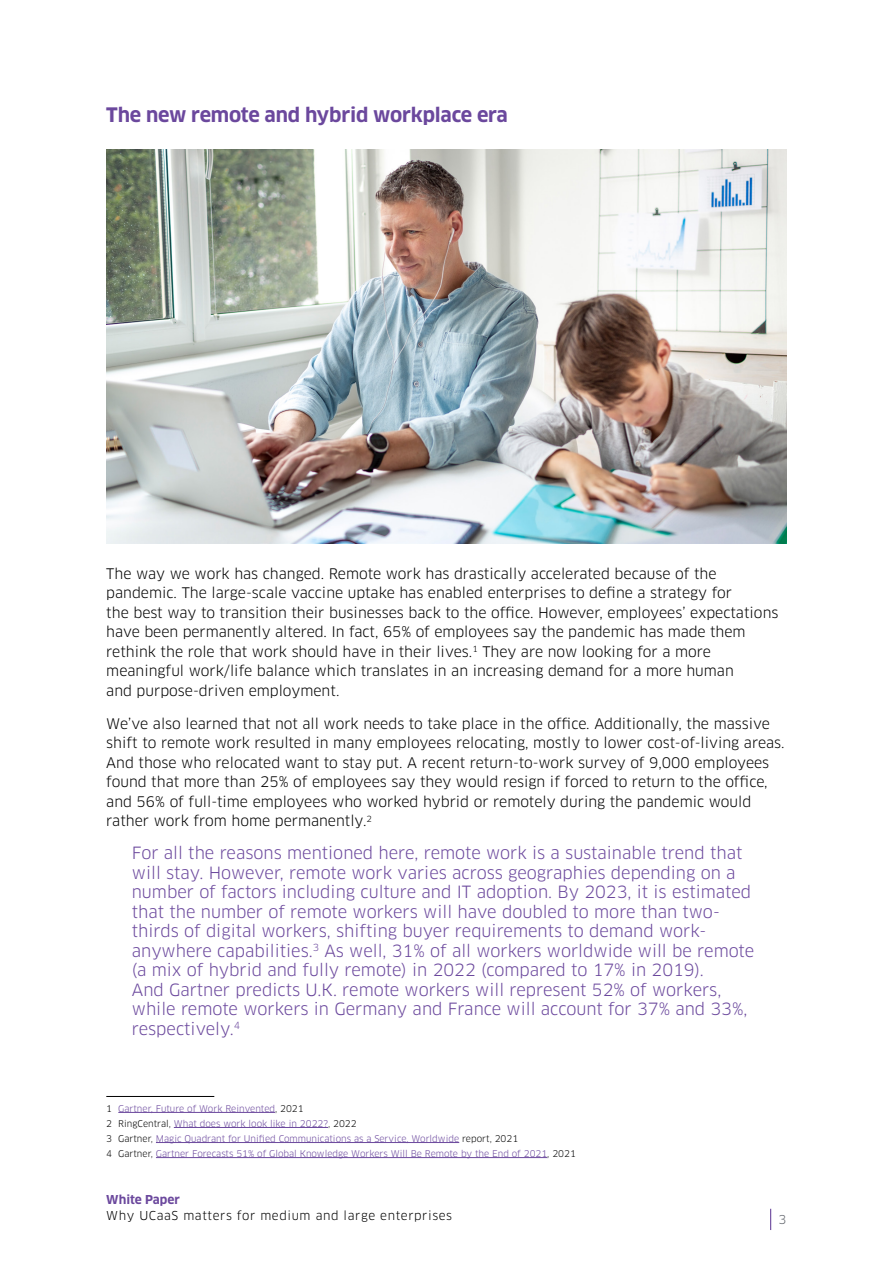
<style>
.page{position:relative;width:893px;height:1263px;background:#fff}
.page>*{position:absolute;margin:0;border:0;box-sizing:border-box;transform-origin:0 0}
.t1{font:700 19.5px "Clan OT";letter-spacing:-.01em;color:#6b489d}
.t2{font:16.5px/19.5px "Clan OT";color:#6b489d}
.t3{font:14.25px/19.5px "Clan OT";color:#000}
.t4{font:12px "Clan OT";letter-spacing:.05em;color:#000}
.t5{font:700 12px "Clan OT";color:#6b489d}
.t6{font:12px "Clan OT";color:#5f636a}
.t7{font:9px/15px "Clan OT";color:#6b489d}
.s1{color:#000}
</style>
<div class="page">
<svg style="left:770px;top:1209px;width:1px;height:21px"></svg>
<img style="left:106px;top:150px;width:681px;height:393px">
<hr style="left:106px;top:1096px;width:108px;height:1px;background:#000">
<hr style="left:118px;top:1112px;width:157px;height:1px;background:#6b489d">
<hr style="left:174px;top:1127px;width:154px;height:1px;background:#6b489d">
<hr style="left:156px;top:1142px;width:303px;height:1px;background:#6b489d">
<hr style="left:156px;top:1157px;width:391px;height:1px;background:#6b489d">
<h1 class="t1" style="left:106px;top:103px;width:403px">The new remote and hybrid workplace era</h1>
<p class="t3" style="left:106px;top:564px;width:674px">The way we work has changed. Remote work has drastically accelerated because of the pandemic. The large-scale vaccine uptake has enabled enterprises to define a strategy for<br>the best way to transition their businesses back to the office. However, employees’ expectations have been permanently altered. In fact, 65% of employees say the pandemic has made them rethink the role that work should have in their lives.<sup>1</sup> They are now looking for a more meaningful work/life balance which translates in an increasing demand for a more human<br>and purpose-driven employment.</p>
<p class="t3" style="left:106px;top:714px;width:680px">We’ve also learned that not all work needs to take place in the office. Additionally, the massive shift to remote work resulted in many employees relocating, mostly to lower cost-of-living areas.<br>And those who relocated want to stay put. A recent return-to-work survey of 9,000 employees found that more than 25% of employees say they would resign if forced to return to the office, and 56% of full-time employees who worked hybrid or remotely during the pandemic would rather work from home permanently.<sup>2</sup></p>
<p class="t2" style="left:132px;top:843px;width:624px">For all the reasons mentioned here, remote work is a sustainable trend that will stay. However, remote work varies across geographies depending on a number of factors including culture and IT adoption. By 2023, it is estimated that the number of remote workers will have doubled to more than two&shy;thirds of digital workers, shifting buyer requirements to demand work&shy;anywhere capabilities.<sup>3</sup> As well, 31% of all workers worldwide will be remote (a mix of hybrid and fully remote) in 2022 (compared to 17% in 2019).<br>And Gartner predicts U.K. remote workers will represent 52% of workers, while remote workers in Germany and France will account for 37% and 33%, respectively.<sup>4</sup></p>
<p class="t7" style="left:106px;top:1101px;width:471px"><span class="s1">1</span> Gartner, Future of Work Reinvented<span class="s1">, 2021<br>2 RingCentral,</span> What does work look like in 2022?<span class="s1">, 2022<br>3 Gartner,</span> Magic Quadrant for Unified Communications as a Service, Worldwide <span class="s1">report, 2021<br>4 Gartner,</span> Gartner Forecasts 51% of Global Knowledge Workers Will Be Remote by the End of 2021<span class="s1">, 2021</span></p>
<p class="t5" style="left:106px;top:1192px;width:75px">White Paper</p>
<p class="t4" style="left:106px;top:1209px;width:347px">Why UCaaS matters for medium and large enterprises</p>
<p class="t6" style="left:779px;top:1212px;width:9px">3</p>
</div>
